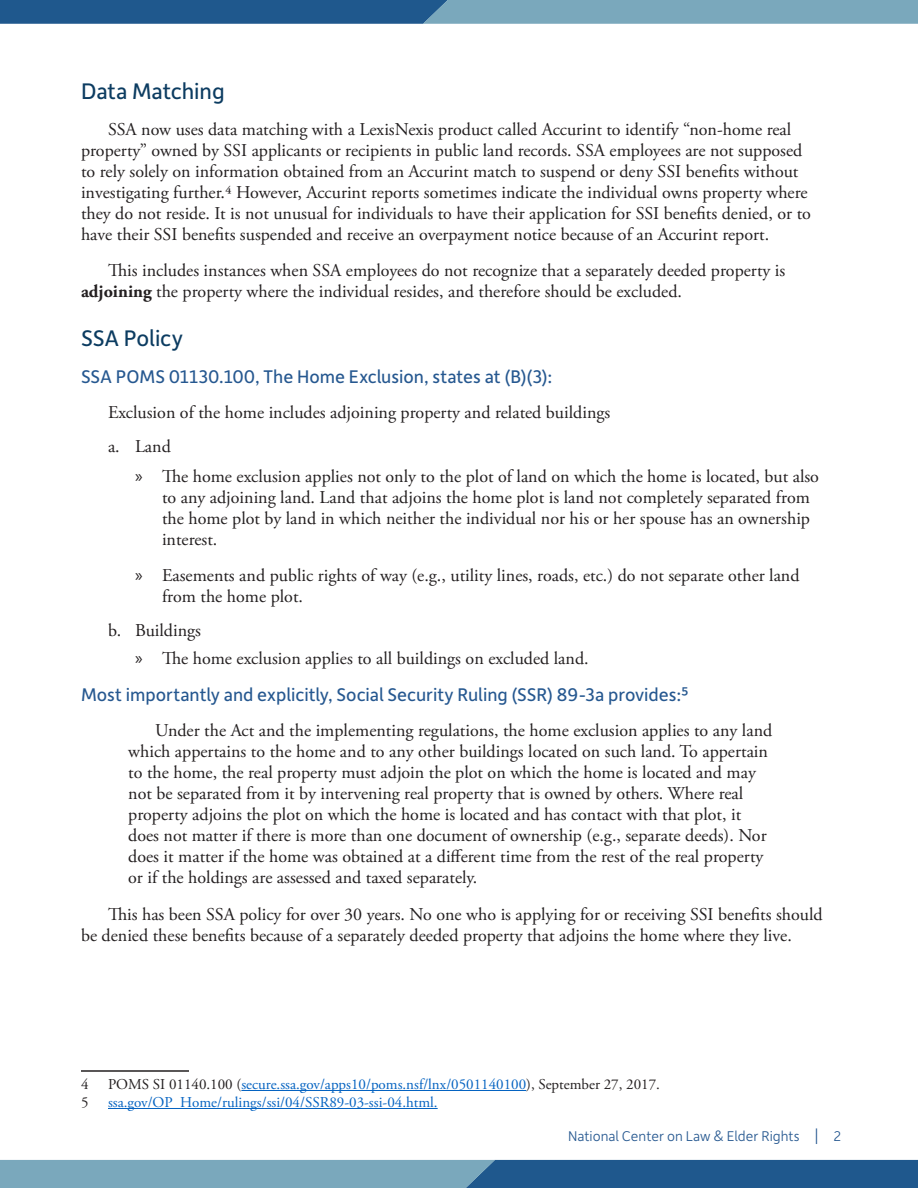
<style>
.page{position:relative;width:918px;height:1188px;background:#fff}
.page>*{position:absolute;margin:0;border:0;box-sizing:border-box;transform-origin:0 0}
.t1{font:24px "Depot New";letter-spacing:-.005em;color:#0c3c61}
.Subheader{font:19.5px "Depot New";color:#265890}
.Body_Text{font:18px/21px "Adobe Garamond Pro";color:#231f20}
.Endnote{font:15px "Adobe Garamond Pro";color:#0563c1}
.t2{font:300 15px "Depot New";color:#265890}
.Endnote-2{font:15px "Adobe Garamond Pro";color:#231f20}
.s1{font-weight:700}
.s2{font-family:"Myriad Pro"}
.s3{color:#231f20}
.s4{font-size:18px}
</style>
<div class="page">
<svg style="left:0;top:1160px;width:918px;height:28px;background:#4e82a5"></svg>
<svg style="left:0;top:0;width:918px;height:24px;background:#5083a6"></svg>
<hr style="left:81px;top:1070px;width:108px;height:2px;background:#231f20">
<hr style="left:241px;top:1090px;width:285px;height:1px;background:#0563c1">
<hr style="left:108px;top:1108px;width:330px;height:1px;background:#0563c1">
<p class="t1" style="left:81px;top:76px;width:145px">Data Matching</p>
<p class="Body_Text" style="left:81px;top:120px;width:731px;text-indent:27px">SSA now uses data matching with a LexisNexis product called Accurint to identify “non-home real property” owned by SSI applicants or recipients in public land records. SSA employees are not supposed to rely solely on information obtained from an Accurint match to suspend or deny SSI benefits without investigating further.4 However, Accurint reports sometimes indicate the individual owns property where they do not reside. It is not unusual for individuals to have their application for SSI benefits denied, or to have their SSI benefits suspended and receive an overpayment notice because of an Accurint report.</p>
<p class="Body_Text" style="left:81px;top:261px;width:706px;text-indent:27px">This includes instances when SSA employees do not recognize that a separately deeded property is <span class="s1">adjoining</span> the property where the individual resides, and therefore should be excluded.</p>
<p class="t1" style="left:81px;top:322px;width:103px">SSA Policy</p>
<p class="Subheader" style="left:81px;top:364px;width:473px">SSA POMS 01130.100, The Home Exclusion, states at (B)(3):</p>
<p class="Body_Text" style="left:108px;top:402px;width:504px">Exclusion of the home includes adjoining property and related buildings</p>
<p class="Body_Text" style="left:108px;top:437px;width:64px">a. Land</p>
<p class="Body_Text" style="left:162px;top:466px;width:659px;text-indent:-27px"><span class="s2">»</span> The home exclusion applies not only to the plot of land on which the home is located, but also to any adjoining land. Land that adjoins the home plot is land not completely separated from the home plot by land in which neither the individual nor his or her spouse has an ownership interest.</p>
<p class="Body_Text" style="left:162px;top:565px;width:639px;text-indent:-27px"><span class="s2">»</span> Easements and public rights of way (e.g., utility lines, roads, etc.) do not separate other land from the home plot.</p>
<p class="Body_Text" style="left:108px;top:621px;width:95px">b. Buildings</p>
<p class="Body_Text" style="left:135px;top:648px;width:455px"><span class="s2">»</span> The home exclusion applies to all buildings on excluded land.</p>
<p class="Subheader" style="left:81px;top:682px;width:609px">Most importantly and explicitly, Social Security Ruling (SSR) 89-3a provides:5</p>
<p class="Body_Text" style="left:128px;top:720px;width:646px;text-indent:27px">Under the Act and the implementing regulations, the home exclusion applies to any land which appertains to the home and to any other buildings located on such land. To appertain to the home, the real property must adjoin the plot on which the home is located and may not be separated from it by intervening real property that is owned by others. Where real property adjoins the plot on which the home is located and has contact with that plot, it does not matter if there is more than one document of ownership (e.g., separate deeds). Nor does it matter if the home was obtained at a different time from the rest of the real property or if the holdings are assessed and taxed separately.</p>
<p class="Body_Text" style="left:81px;top:905px;width:743px;text-indent:27px">This has been SSA policy for over 30 years. No one who is applying for or receiving SSI benefits should be denied these benefits because of a separately deeded property that adjoins the home where they live.</p>
<p class="Endnote-2" style="left:81px;top:1075px;width:9px">4</p>
<p class="Endnote" style="left:108px;top:1075px;width:554px"><span class="s3">POMS SI 01140.100 (</span>secure.ssa.gov/apps10/poms.nsf/lnx/0501140100<span class="s3">), September 27, 2017.</span></p>
<p class="Endnote-2" style="left:81px;top:1093px;width:9px">5</p>
<p class="Endnote" style="left:108px;top:1093px;width:331px">ssa.gov/OP_Home/rulings/ssi/04/SSR89-03-ssi-04.html.</p>
<p class="t2" style="left:568px;top:1126px;width:275px">National Center on Law &amp; Elder Rights <span class="s4">|</span> 2</p>
</div>
